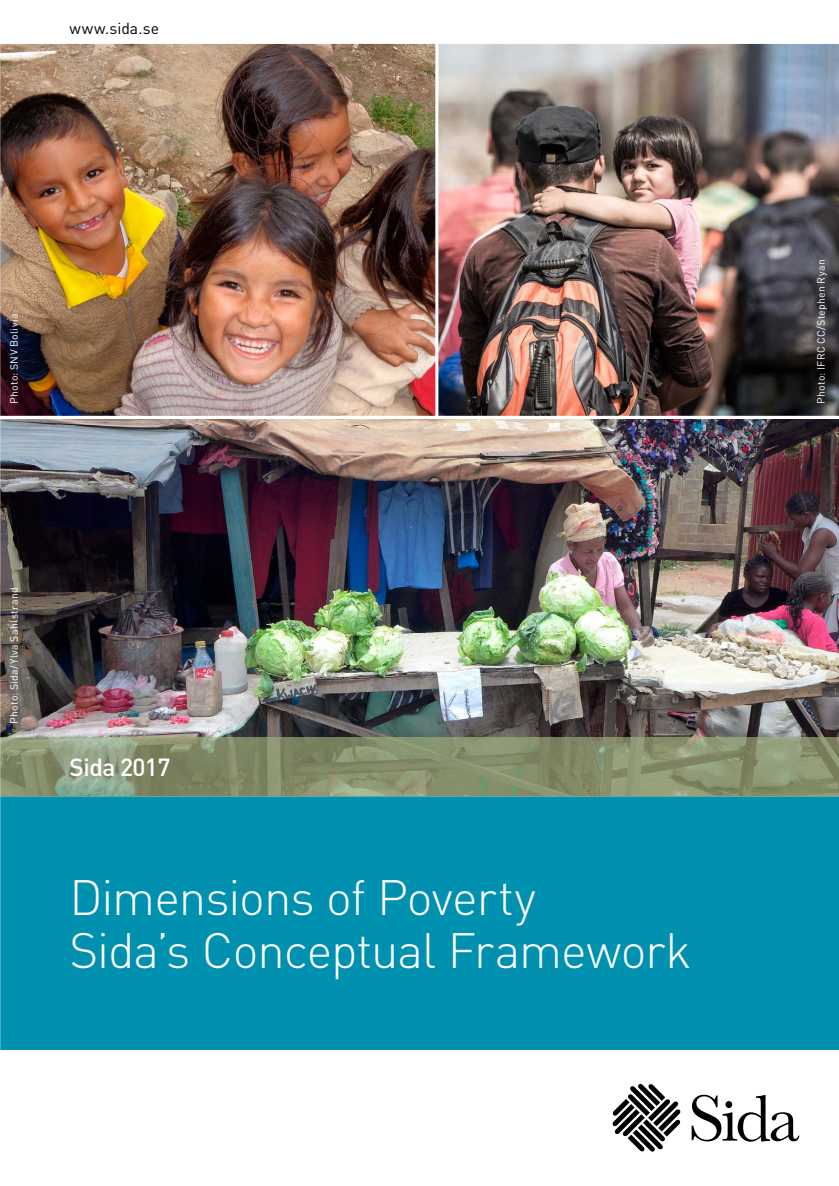
<style>
.page{position:relative;width:839px;height:1186px;background:#fff}
.page>*{position:absolute;margin:0;border:0;box-sizing:border-box;transform-origin:0 0}
.t1{font:300 49px "DIN Pro";letter-spacing:-.02em;color:#fff}
.Avs_datum{font:500 24.5px "DIN Pro";letter-spacing:-.025em;color:#fff}
.t2{font:15.75px "DIN Pro";letter-spacing:.005em;color:#000}
.t3{font:10.5px "DIN Pro";letter-spacing:.03em;color:#fff}
</style>
<div class="page">
<img style="left:0;top:419px;width:838px;height:318px">
<img style="left:439px;top:43px;width:399px;height:373px">
<svg style="left:612px;top:1084px;width:68px;height:67px"></svg>
<svg style="left:691px;top:1094px;width:108px;height:47px"></svg>
<div style="left:0;top:796px;width:838px;height:253px;background:#0091b0"></div>
<svg style="left:0;top:737px;width:838px;height:59px;background:#87916f"></svg>
<img style="left:0;top:43px;width:439px;height:373px">
<p class="t2" style="left:69px;top:18px;width:91px">www.sida.se</p>
<p class="t3" style="left:7px;top:404px;width:91px;rotate:-90deg">Photo: SNV Bolivia</p>
<p class="t3" style="left:7px;top:724px;width:138px;rotate:-90deg">Photo: Sida/Ylva Sahlstrand</p>
<p class="Avs_datum" style="left:70px;top:750px;width:102px">Sida 2017</p>
<p class="t1" style="left:69px;top:864px;width:468px">Dimensions of Poverty</p>
<p class="t1" style="left:69px;top:917px;width:623px">Sida’s Conceptual Framework</p>
<p class="t3" style="left:813px;top:404px;width:146px;rotate:-90deg">Photo: IFRC CC/Stephen Ryan</p>
</div>
